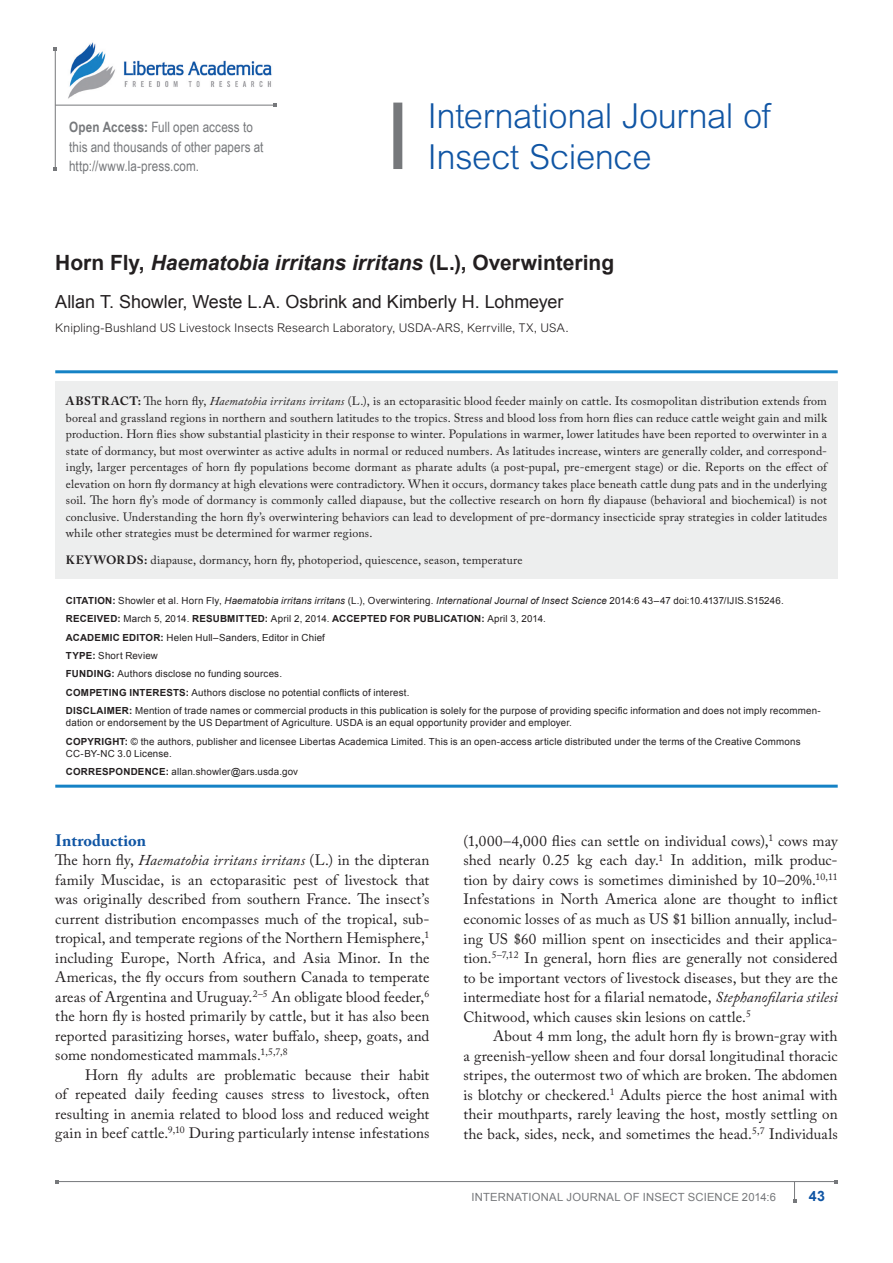
<style>
.page{position:relative;width:893px;height:1263px;background:#fff}
.page>*{position:absolute;margin:0;border:0;box-sizing:border-box;transform-origin:0 0}
.JournalName{font:300 34.5px/41.4px "Arial MT Std";letter-spacing:-.01em;color:#1055a4}
.ArticleTitle{font:700 21px "Arial";color:#231f20}
.AuthorName{font:18px "Arial";letter-spacing:-.005em;color:#231f20}
.Heading1{font:700 16.5px "Adobe Caslon Pro";color:#1055a4}
.BodyText{font:15px/19.5px "Adobe Caslon Pro";letter-spacing:.005em;color:#231f20;text-align:justify}
.BodyText_First{font:15px/19.5px "Adobe Caslon Pro";letter-spacing:.005em;color:#231f20;text-align:justify}
.OpenAccess{font:14.25px/19.5px "Arial Narrow";letter-spacing:.005em;color:#76787b}
.RunningFooter-Folio{font:700 14.25px "Arial";color:#1055a4}
.t1{font:12px/16.5px "Adobe Caslon Pro";letter-spacing:.015em;color:#231f20;text-align:justify}
.AuthorAffiliation{font:300 12px "Arial MT Std";letter-spacing:.01em;color:#231f20}
.RunningFooter{font:11.25px "Arial";letter-spacing:.02em;color:#76787b}
.Citation{font:9.75px/12px "Arial";letter-spacing:.02em;color:#231f20}
.Citation-2{font:700 9.75px "Arial";letter-spacing:.02em;color:#231f20}
.Citation_Last{font:9.75px "Arial";letter-spacing:.02em;color:#231f20}
.s1{font-weight:700}
.s2{font-style:italic}
.s3{font-weight:400}
</style>
<div class="page">
<hr style="left:57px;top:1181px;width:779px;height:1px;background:#76787b">
<svg style="left:793px;top:1182px;width:3px;height:20px"></svg>
<hr style="left:55px;top:49px;width:1px;height:120px;background:#76787b">
<hr style="left:55px;top:105px;width:220px;height:1px;background:#76787b">
<img style="left:68px;top:42px;width:204px;height:57px">
<div style="left:393px;top:103px;width:9px;height:66px;background:#76787b"></div>
<hr style="left:55px;top:370px;width:783px;height:3px;background:#1582c5">
<hr style="left:55px;top:785px;width:783px;height:3px;background:#1582c5">
<div style="left:55px;top:381px;width:783px;height:198px;background:#edeeee"></div>
<p class="OpenAccess" style="left:69px;top:117px;width:196px"><span class="s1">Open Access:</span> Full open access to this and thousands of other papers at http://www.la-press.com.</p>
<p class="JournalName" style="left:428px;top:96px;width:345px">International Journal of<br>Insect Science</p>
<p class="ArticleTitle" style="left:55px;top:249px;width:560px">Horn Fly, <span class="s2">Haematobia irritans irritans</span> (L.), Overwintering</p>
<p class="AuthorName" style="left:55px;top:290px;width:510px">Allan T. Showler, Weste L.A. Osbrink and Kimberly H. Lohmeyer</p>
<p class="AuthorAffiliation" style="left:55px;top:321px;width:515px">Knipling-Bushland US Livestock Insects Research Laboratory, USDA-ARS, Kerrville, TX, USA.</p>
<p class="t1" style="left:66px;top:393px;width:763px"><span class="s1">ABSTRACT:</span> The horn fly, <span class="s2">Haematobia irritans irritans</span> (L.), is an ectoparasitic blood feeder mainly on cattle. Its cosmopolitan distribution extends from boreal and grassland regions in northern and southern latitudes to the tropics. Stress and blood loss from horn flies can reduce cattle weight gain and milk production. Horn flies show substantial plasticity in their response to winter. Populations in warmer, lower latitudes have been reported to overwinter in a state of dormancy, but most overwinter as active adults in normal or reduced numbers. As latitudes increase, winters are generally colder, and correspond&shy;ingly, larger percentages of horn fly populations become dormant as pharate adults (a post-pupal, pre-emergent stage) or die. Reports on the effect of elevation on horn fly dormancy at high elevations were contradictory. When it occurs, dormancy takes place beneath cattle dung pats and in the underlying soil. The horn fly’s mode of dormancy is commonly called diapause, but the collective research on horn fly diapause (behavioral and biochemical) is not conclusive. Understanding the horn fly’s overwintering behaviors can lead to development of pre-dormancy insecticide spray strategies in colder latitudes while other strategies must be determined for warmer regions.</p>
<p class="t1" style="left:66px;top:552px;width:458px"><span class="s1">KEYWORDS:</span> diapause, dormancy, horn fly, photoperiod, quiescence, season, temperature</p>
<p class="Citation" style="left:66px;top:594px;width:719px"><span class="s1">CITATION:</span> Showler et al. Horn Fly, <span class="s2">Haematobia irritans irritans</span> (L.), Overwintering. <span class="s2">International Journal of Insect Science</span> 2014:6 43–47 doi:10.4137/IJIS.S15246.</p>
<p class="Citation-2" style="left:66px;top:612px;width:482px">RECEIVED: <span class="s3">March 5, 2014.</span> RESUBMITTED: <span class="s3">April 2, 2014.</span> ACCEPTED FOR PUBLICATION: <span class="s3">April 3, 2014.</span></p>
<p class="Citation" style="left:66px;top:631px;width:261px"><span class="s1">ACADEMIC EDITOR:</span> Helen Hull–Sanders, Editor in Chief</p>
<p class="Citation" style="left:66px;top:650px;width:94px"><span class="s1">TYPE:</span> Short Review</p>
<p class="Citation" style="left:66px;top:668px;width:218px"><span class="s1">FUNDING:</span> Authors disclose no funding sources.</p>
<p class="Citation" style="left:66px;top:686px;width:345px"><span class="s1">COMPETING INTERESTS:</span> Authors disclose no potential conflicts of interest.</p>
<p class="Citation" style="left:66px;top:705px;width:756px"><span class="s1">DISCLAIMER:</span> Mention of trade names or commercial products in this publication is solely for the purpose of providing specific information and does not imply recommen&shy;dation or endorsement by the US Department of Agriculture. US DA is an equal opportunity provider and employer.</p>
<p class="Citation" style="left:66px;top:735px;width:736px"><span class="s1">COPYRIGHT:</span> © the authors, publisher and licensee Libertas Academica Limited. This is an open-access article distributed under the terms of the Creative Commons<br>CC-BY-NC 3.0 License.</p>
<p class="Citation_Last" style="left:66px;top:765px;width:234px"><span class="s1">CORRESPONDENCE:</span> allan.showler@ars.usda.gov</p>
<p class="Heading1" style="left:55px;top:830px;width:92px">Introduction</p>
<p class="BodyText_First" style="left:55px;top:850px;width:376px">The horn fly, <span class="s2">Haematobia irritans irritans</span> (L.) in the dipteran family Muscidae, is an ectoparasitic pest of livestock that was originally described from southern France. The insect’s current distribution encompasses much of the tropical, sub&shy;tropical, and temperate regions of the Northern Hemisphere,<sup>1 </sup>including Europe, North Africa, and Asia Minor. In the Americas, the fly occurs from southern Canada to temperate areas of Argentina and Uruguay.<sup>2–5</sup> An obligate blood feeder,<sup>6 </sup>the horn fly is hosted primarily by cattle, but it has also been reported parasitizing horses, water buffalo, sheep, goats, and some nondomesticated mammals.<sup>1,5,7,8</sup></p>
<p class="BodyText" style="left:55px;top:1065px;width:376px;text-indent:30px">Horn fly adults are problematic because their habit of repeated daily feeding causes stress to livestock, often resulting in anemia related to blood loss and reduced weight gain in beef cattle.<sup>9,10</sup> During particularly intense infestations</p>
<p class="BodyText" style="left:463px;top:831px;width:376px">(1,000–4,000 flies can settle on individual cows),<sup>1</sup> cows may shed nearly 0.25 kg each day.<sup>1</sup> In addition, milk produc&shy;tion by dairy cows is sometimes diminished by 10–20%.<sup>10,11<br></sup>Infestations in North America alone are thought to inflict economic losses of as much as US $1 billion annually, includ&shy;ing US $60 million spent on insecticides and their applica&shy;tion.<sup>5–7,12</sup> In general, horn flies are generally not considered to be important vectors of livestock diseases, but they are the intermediate host for a filarial nematode, <span class="s2">Stephanofilaria stilesi </span>Chitwood, which causes skin lesions on cattle.<sup>5</sup></p>
<p class="BodyText" style="left:463px;top:1026px;width:376px;text-indent:30px">About 4 mm long, the adult horn fly is brown-gray with a greenish-yellow sheen and four dorsal longitudinal thoracic stripes, the outermost two of which are broken. The abdomen is blotchy or checkered.<sup>1</sup> Adults pierce the host animal with their mouthparts, rarely leaving the host, mostly settling on the back, sides, neck, and sometimes the head.<sup>5,7</sup> Individuals</p>
<p class="RunningFooter" style="left:471px;top:1189px;width:306px">International Journal of Insect Sci ence 2014:6</p>
<p class="RunningFooter-Folio" style="left:809px;top:1186px;width:18px">43</p>
</div>
